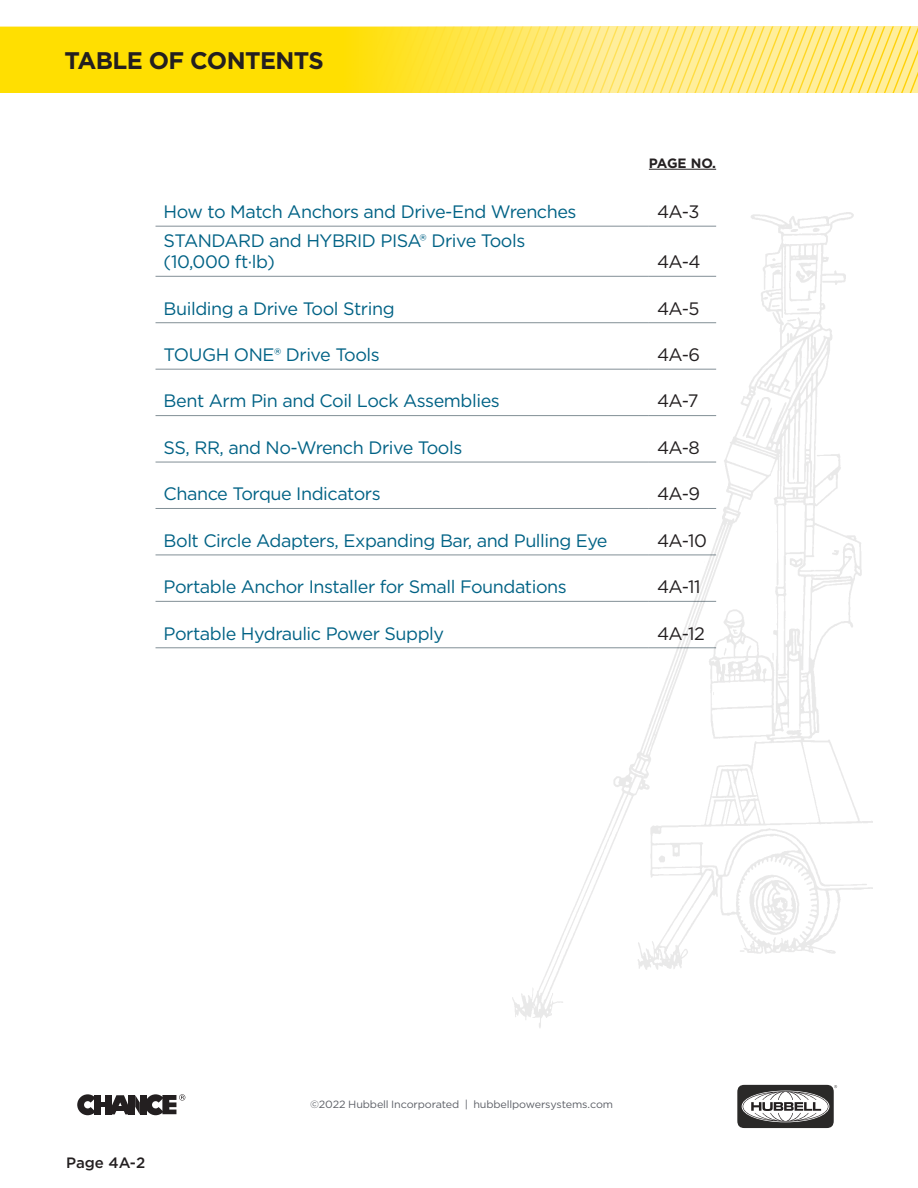
<style>
.page{position:relative;width:918px;height:1188px;background:#fff}
.page>*{position:absolute;margin:0;border:0;box-sizing:border-box;transform-origin:0 0}
.t1{font:700 24px "Gotham";letter-spacing:-.025em;color:#231f20}
.t2{font:18px/21.6px "Gotham";letter-spacing:-.025em;color:#006285}
.t3{font:18px "Gotham";letter-spacing:-.025em;color:#231f20}
.t4{font:500 15px "Gotham";color:#231f20}
.t5{font:700 13.5px "Gotham";letter-spacing:-.02em;color:#231f20}
.t6{font:10.5px "Gotham";letter-spacing:-.015em;color:#5d6067}
</style>
<div class="page">
<div style="left:0;top:27px;width:608px;height:66px;background:#ffdf01"></div>
<svg style="left:341px;top:26px;width:577px;height:67px;background:#ffe76c"></svg>
<div style="left:737px;top:1085px;width:97px;height:43px;background:#2a2928;border-radius:7px"></div>
<svg style="left:743px;top:1091px;width:85px;height:31px"></svg>
<svg style="left:77px;top:1094px;width:108px;height:21px"></svg>
<hr style="left:156px;top:226px;width:493px;height:1px;background:#828f96">
<hr style="left:156px;top:276px;width:493px;height:1px;background:#828f96">
<hr style="left:156px;top:322px;width:493px;height:1px;background:#828f96">
<hr style="left:156px;top:369px;width:493px;height:1px;background:#828f96">
<hr style="left:156px;top:415px;width:493px;height:1px;background:#828f96">
<hr style="left:156px;top:462px;width:493px;height:1px;background:#828f96">
<hr style="left:156px;top:508px;width:493px;height:1px;background:#828f96">
<hr style="left:156px;top:555px;width:493px;height:1px;background:#828f96">
<hr style="left:156px;top:601px;width:493px;height:1px;background:#828f96">
<hr style="left:156px;top:647px;width:493px;height:1px;background:#828f96">
<hr style="left:649px;top:169px;width:67px;height:1px;background:#231f20">
<img style="left:480px;top:212px;width:393px;height:816px">
<p class="t1" style="left:65px;top:44px;width:261px">TABLE OF CONTENTS</p>
<p class="t5" style="left:649px;top:154px;width:69px">PAGE NO.</p>
<p class="t2" style="left:164px;top:200px;width:414px">How to Match Anchors and Drive-End Wrenches</p>
<p class="t3" style="left:657px;top:200px;width:44px">4A-3</p>
<p class="t2" style="left:164px;top:229px;width:363px">STANDARD and HYBRID PISA® Drive Tools (10,000 ft∙lb)</p>
<p class="t3" style="left:657px;top:250px;width:45px">4A-4</p>
<p class="t2" style="left:164px;top:297px;width:233px">Building a Drive Tool String</p>
<p class="t3" style="left:657px;top:297px;width:44px">4A-5</p>
<p class="t2" style="left:164px;top:343px;width:218px">TOUGH ONE® Drive Tools</p>
<p class="t3" style="left:657px;top:343px;width:45px">4A-6</p>
<p class="t2" style="left:164px;top:390px;width:338px">Bent Arm Pin and Coil Lock Assemblies</p>
<p class="t3" style="left:657px;top:390px;width:43px">4A-7</p>
<p class="t2" style="left:164px;top:436px;width:300px">SS, RR, and No-Wrench Drive Tools</p>
<p class="t3" style="left:657px;top:436px;width:44px">4A-8</p>
<p class="t2" style="left:164px;top:483px;width:219px">Chance Torque Indicators</p>
<p class="t3" style="left:657px;top:482px;width:45px">4A-9</p>
<p class="t2" style="left:164px;top:529px;width:446px">Bolt Circle Adapters, Expanding Bar, and Pulling Eye</p>
<p class="t3" style="left:657px;top:529px;width:51px">4A-10</p>
<p class="t2" style="left:164px;top:576px;width:405px">Portable Anchor Installer for Small Foundations</p>
<p class="t3" style="left:657px;top:575px;width:45px">4A-11</p>
<p class="t2" style="left:164px;top:622px;width:282px">Portable Hydraulic Power Supply</p>
<p class="t3" style="left:657px;top:622px;width:49px">4A-12</p>
<p class="t4" style="left:66px;top:1152px;width:81px">Page 4A-2</p>
<p class="t6" style="left:310px;top:1098px;width:304px">©2022 Hubbell Incorporated | hubbellpowersystems.com</p>
</div>
